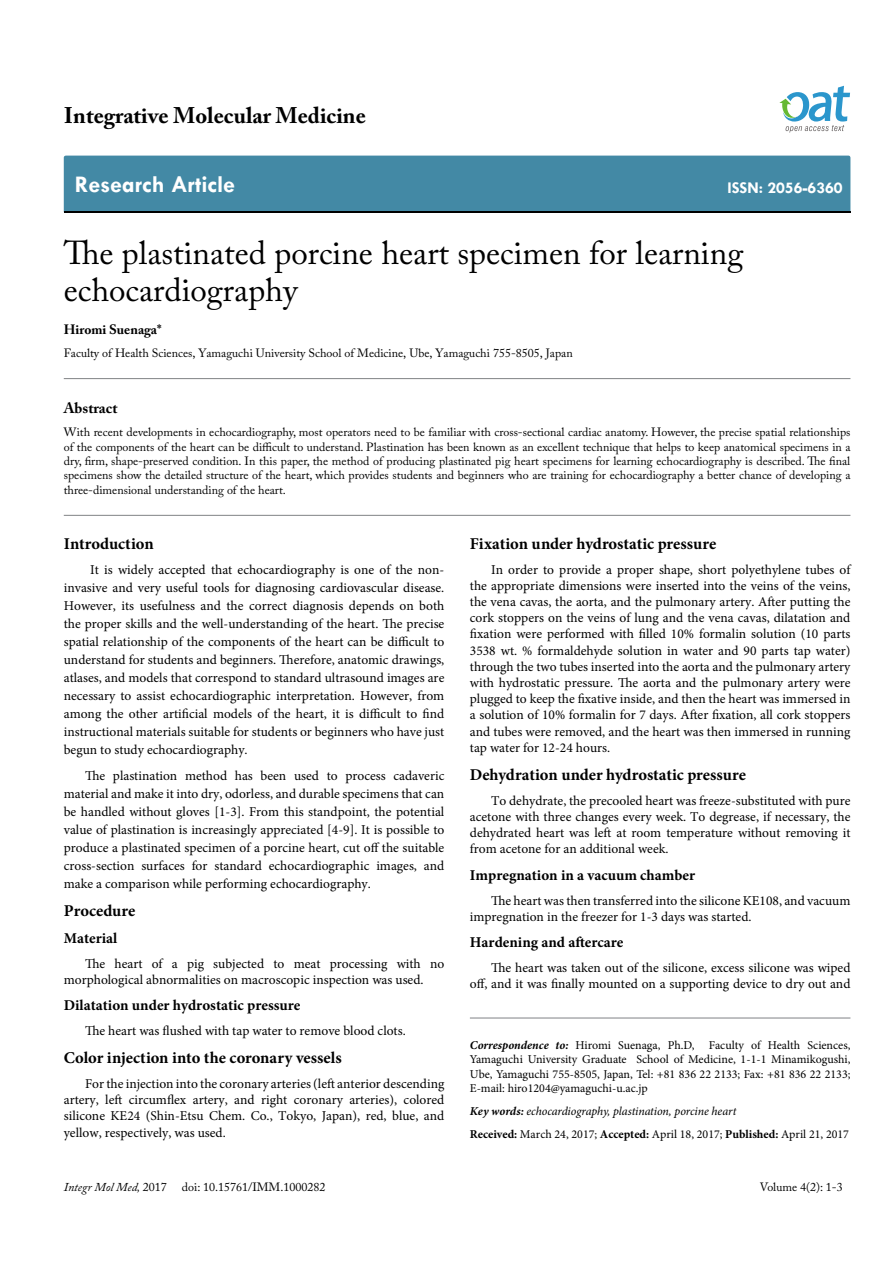
<style>
.page{position:relative;width:893px;height:1263px;background:#fff}
.page>*{position:absolute;margin:0;border:0;box-sizing:border-box;transform-origin:0 0}
.t1{font:33px/37.5px "Adobe Caslon Pro";color:#000}
.t2{font:700 24px "Tw Cen";color:#fff}
.t3{font:700 22.5px "Adobe Caslon Pro";color:#000}
.t4{font:700 16.5px "Minion Pro";letter-spacing:-.005em;color:#000}
.t5{font:700 16.5px "Tw Cen";color:#fff}
.t6{font:700 15px "Minion Pro";color:#000}
.t7{font:700 15px "Adobe Caslon Pro";color:#000}
.t8{font:13.5px/16.2px "Minion Pro";color:#000;text-align:justify}
.t9{font:700 13.5px "Adobe Caslon Pro";color:#000}
.t10{font:12px/14.4px "Adobe Caslon Pro";color:#000;text-align:justify}
.t11{font:12px/14.4px "Minion Pro";color:#000;text-align:justify}
.t12{font:italic 12px/23px "Minion Pro";letter-spacing:-.01em;color:#000}
.t13{font:italic 12px "Adobe Caslon Pro";color:#000}
.s1{font-weight:700;font-style:italic}
.s2{font-weight:700}
.s3{font-weight:700;font-style:normal}
.s4{font-style:normal}
</style>
<div class="page">
<div style="left:64px;top:156px;width:786px;height:56px;background:#4389a5"></div>
<svg style="left:779px;top:86px;width:71px;height:47px"></svg>
<hr style="left:64px;top:378px;width:786px;height:1px;background:#808285">
<hr style="left:64px;top:515px;width:786px;height:1px;background:#808285">
<hr style="left:470px;top:1018px;width:380px;height:1px;background:#808285">
<h3 class="t3" style="left:64px;top:102px;width:303px">Integrative Molecular Medicine</h3>
<h2 class="t2" style="left:75px;top:170px;width:162px">Research Article</h2>
<p class="t5" style="left:727px;top:178px;width:117px">ISSN: 2056-6360</p>
<h1 class="t1" style="left:64px;top:233px;width:681px">The plastinated porcine heart specimen for learning echocardiography</h1>
<p class="t9" style="left:64px;top:322px;width:99px">Hiromi Suenaga*</p>
<p class="t10" style="left:64px;top:346px;width:510px">Faculty of Health Sciences, Yamaguchi University School of Medicine, Ube, Yamaguchi 755-8505, Japan</p>
<p class="t7" style="left:64px;top:399px;width:55px">Abstract</p>
<p class="t10" style="left:64px;top:425px;width:788px">With recent developments in echocardiography, most operators need to be familiar with cross-sectional cardiac anatomy. However, the precise spatial relationships of the components of the heart can be difficult to understand. Plastination has been known as an excellent technique that helps to keep anatomical specimens in a dry, firm, shape-preserved condition. In this paper, the method of producing plastinated pig heart specimens for learning echocardiography is described. The final specimens show the detailed structure of the heart, which provides students and beginners who are training for echocardiography a better chance of developing a three-dimensional understanding of the heart.</p>
<p class="t4" style="left:64px;top:532px;width:91px">Introduction</p>
<p class="t8" style="left:64px;top:560px;width:382px;line-height:18px;text-indent:27px">It is widely accepted that echocardiography is one of the non&shy;invasive and very useful tools for diagnosing cardiovascular disease.<br>However, its usefulness and the correct diagnosis depends on both the proper skills and the well-understanding of the heart. The precise spatial relationship of the components of the heart can be difficult to understand for students and beginners. Therefore, anatomic drawings, atlases, and models that correspond to standard ultrasound images are necessary to assist echocardiographic interpretation. However, from among the other artificial models of the heart, it is difficult to find instructional materials suitable for students or beginners who have just begun to study echocardiography.</p>
<p class="t8" style="left:64px;top:767px;width:382px;line-height:18px;text-indent:21px">The plastination method has been used to process cadaveric material and make it into dry, odorless, and durable specimens that can be handled without gloves [1-3]. From this standpoint, the potential value of plastination is increasingly appreciated [4-9]. It is possible to produce a plastinated specimen of a porcine heart, cut off the suitable cross-section surfaces for standard echocardiographic images, and make a comparison while performing echocardiography.</p>
<p class="t4" style="left:64px;top:899px;width:73px">Procedure</p>
<p class="t6" style="left:64px;top:927px;width:55px">Material</p>
<p class="t8" style="left:64px;top:955px;width:382px;text-indent:21px">The heart of a pig subjected to meat processing with no morphological abnormalities on macroscopic inspection was used.</p>
<p class="t6" style="left:64px;top:995px;width:238px">Dilatation under hydrostatic pressure</p>
<p class="t8" style="left:85px;top:1023px;width:322px">The heart was flushed with tap water to remove blood clots.</p>
<p class="t4" style="left:64px;top:1046px;width:280px">Color injection into the coronary vessels</p>
<p class="t8" style="left:64px;top:1076px;width:382px;text-indent:21px">For the injection into the coronary arteries (left anterior descending artery, left circumflex artery, and right coronary arteries), colored silicone KE24 (Shin-Etsu Chem. Co., Tokyo, Japan), red, blue, and yellow, respectively, was used.</p>
<p class="t4" style="left:470px;top:532px;width:248px">Fixation under hydrostatic pressure</p>
<p class="t8" style="left:470px;top:561px;width:382px;text-indent:21px">In order to provide a proper shape, short polyethylene tubes of the appropriate dimensions were inserted into the veins of the veins, the vena cavas, the aorta, and the pulmonary artery. After putting the cork stoppers on the veins of lung and the vena cavas, dilatation and fixation were performed with filled 10% formalin solution (10 parts 3538 wt. % formaldehyde solution in water and 90 parts tap water) through the two tubes inserted into the aorta and the pulmonary artery with hydrostatic pressure. The aorta and the pulmonary artery were plugged to keep the fixative inside, and then the heart was immersed in a solution of 10% formalin for 7 days. After fixation, all cork stoppers and tubes were removed, and the heart was then immersed in running tap water for 12-24 hours.</p>
<p class="t4" style="left:470px;top:763px;width:278px">Dehydration under hydrostatic pressure</p>
<p class="t8" style="left:470px;top:792px;width:382px;text-indent:21px">To dehydrate, the precooled heart was freeze-substituted with pure acetone with three changes every week. To degrease, if necessary, the dehydrated heart was left at room temperature without removing it from acetone for an additional week.</p>
<p class="t6" style="left:470px;top:864px;width:227px">Impregnation in a vacuum chamber</p>
<p class="t8" style="left:470px;top:892px;width:382px;text-indent:21px">The heart was then transferred into the silicone KE108, and vacuum impregnation in the freezer for 1-3 days was started.</p>
<p class="t6" style="left:470px;top:932px;width:155px">Hardening and aftercare</p>
<p class="t8" style="left:470px;top:960px;width:382px;text-align:right">The heart was taken out of the silicone, excess silicone was wiped<br>off, and it was finally mounted on a supporting device to dry out and</p>
<p class="t11" style="left:470px;top:1038px;width:382px"><span class="s1">Correspondence to:</span> Hiromi Suenaga, Ph.D, Faculty of Health Sciences, Yamaguchi University Graduate School of Medicine, 1-1-1 Minamikogushi, Ube, Yamaguchi 755-8505, Japan, Tel: +81 836 22 2133; Fax: +81 836 22 2133; E-mail: hiro1204@yamaguchi-u.ac.jp</p>
<p class="t12" style="left:470px;top:1099px;width:381px"><span class="s2">Key words:</span> echocardiography, plastination, porcine heart<br><span class="s3">Received:</span> <span class="s4">March 24, 2017;</span> <span class="s3">Accepted:</span> <span class="s4">April 18, 2017;</span> <span class="s3">Published:</span> <span class="s4">April 21, 2017</span></p>
<p class="t13" style="left:64px;top:1180px;width:104px">Integr Mol Med, <span class="s4">2017</span></p>
<p class="t10" style="left:182px;top:1180px;width:145px">doi: 10.15761/IMM.1000282</p>
<p class="t10" style="left:760px;top:1180px;width:84px">Volume 4(2): 1-3</p>
</div>
